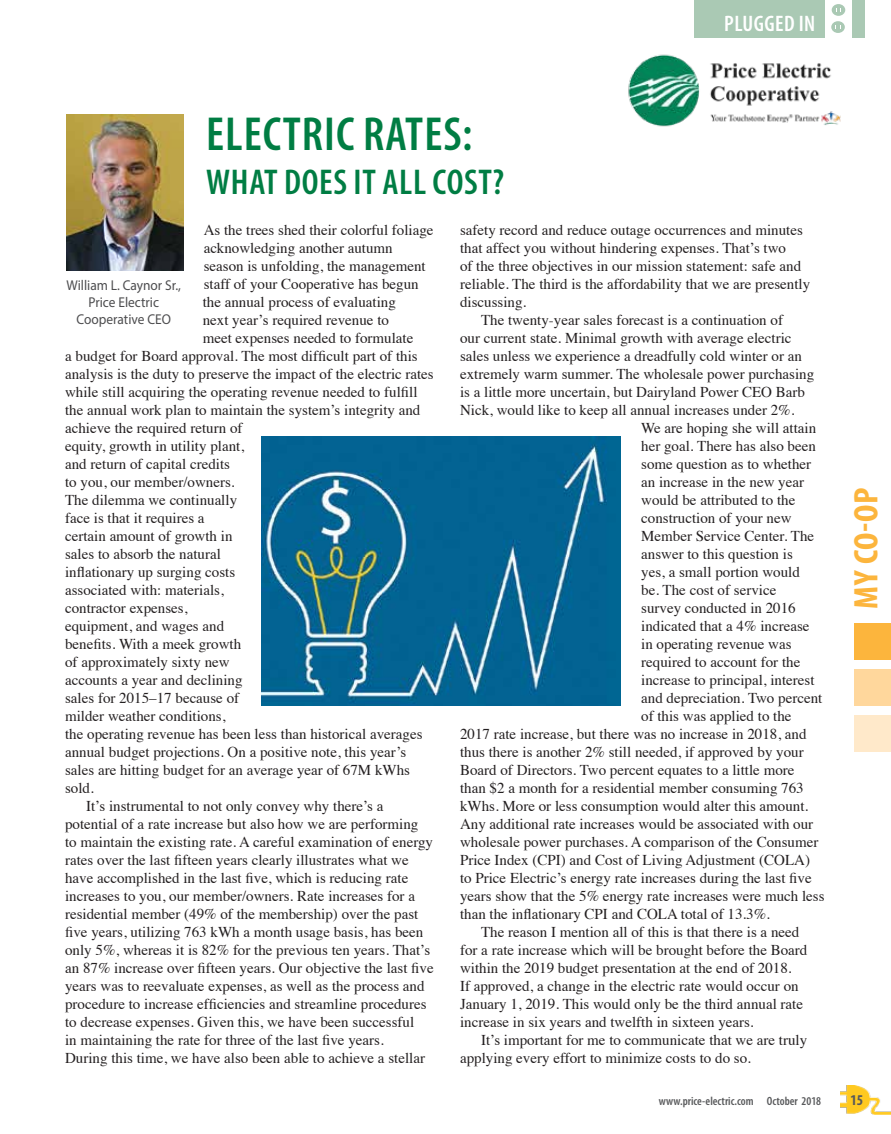
<style>
.page{position:relative;width:891px;height:1134px;background:#fff}
.page>*{position:absolute;margin:0;border:0;box-sizing:border-box;transform-origin:0 0}
.t1{font:600 condensed 48px "Myriad Pro";letter-spacing:.02em;color:#007d43}
.t2{font:600 condensed 36px "Myriad Pro";letter-spacing:.02em;color:#007d43}
.t3{font:700 condensed 34.2px "Myriad Pro";color:#fcb53d;scale:1.05 1}
.t4{font:600 condensed 22.5px "Myriad Pro";letter-spacing:.02em;color:#fff}
.t5{font:15px "Times";color:#231f20}
.t6{font:700 condensed 15px "Myriad Pro";color:#58595b}
.t7{font:14.25px/17.1px "Myriad Pro";color:#4d4d4f;text-align:center;scale:.94 1}
.t8{font:600 condensed 12px "Myriad Pro";color:#58595b}
</style>
<div class="page">
<img style="left:840px;top:1085px;width:51px;height:30px">
<div style="left:694px;top:0;width:170px;height:37px;background:#aac9b4"></div>
<div style="left:825px;top:0;width:27px;height:38px;background:#fff"></div>
<div style="left:832px;top:4px;width:13px;height:12px;background:#aac9b4;border-radius:50%"></div>
<div style="left:831px;top:21px;width:14px;height:12px;background:#aac9b4;border-radius:50%"></div>
<div style="left:855px;top:623px;width:36px;height:37px;background:#fcb53d"></div>
<div style="left:855px;top:669px;width:36px;height:37px;background:#ffd79c"></div>
<div style="left:855px;top:715px;width:36px;height:37px;background:#ffe9ca"></div>
<img style="left:628px;top:54px;width:213px;height:73px">
<img style="left:66px;top:114px;width:117px;height:157px">
<img style="left:261px;top:436px;width:360px;height:270px">
<h3 class="t4" style="left:724px;top:9px;width:93px">PLUGGED IN</h3>
<h1 class="t1" style="left:206px;top:105px;width:268px">ELECTRIC RATES:</h1>
<h2 class="t2" style="left:206px;top:160px;width:299px">WHAT DOES IT ALL COST?</h2>
<p class="t5" style="left:204px;top:215px;width:231px">As the trees shed their colorful foliage</p>
<p class="t5" style="left:204px;top:233px;width:191px">acknowledging another autumn</p>
<p class="t5" style="left:204px;top:251px;width:224px">season is unfolding, the management</p>
<p class="t5" style="left:204px;top:269px;width:217px">staff of your Cooperative has begun</p>
<p class="t5" style="left:203px;top:287px;width:195px">the annual process of evaluating</p>
<p class="t5" style="left:203px;top:305px;width:188px">next year’s required revenue to</p>
<p class="t5" style="left:203px;top:323px;width:212px">meet expenses needed to formulate</p>
<p class="t5" style="left:65px;top:341px;width:354px">a budget for Board approval. The most difficult part of this</p>
<p class="t5" style="left:65px;top:359px;width:370px">analysis is the duty to preserve the impact of the electric rates</p>
<p class="t5" style="left:65px;top:377px;width:354px">while still acquiring the operating revenue needed to fulfill</p>
<p class="t5" style="left:65px;top:395px;width:357px">the annual work plan to maintain the system’s integrity and</p>
<p class="t5" style="left:65px;top:413px;width:179px">achieve the required return of</p>
<p class="t5" style="left:65px;top:431px;width:181px">equity, growth in utility plant,</p>
<p class="t5" style="left:65px;top:449px;width:166px">and return of capital credits</p>
<p class="t5" style="left:65px;top:467px;width:171px">to you, our member/owners.</p>
<p class="t5" style="left:65px;top:485px;width:174px">The dilemma we continually</p>
<p class="t5" style="left:65px;top:503px;width:141px">face is that it requires a</p>
<p class="t5" style="left:65px;top:521px;width:169px">certain amount of growth in</p>
<p class="t5" style="left:65px;top:539px;width:157px">sales to absorb the natural</p>
<p class="t5" style="left:65px;top:557px;width:172px">inflationary up surging costs</p>
<p class="t5" style="left:65px;top:575px;width:160px">associated with: materials,</p>
<p class="t5" style="left:65px;top:593px;width:124px">contractor expenses,</p>
<p class="t5" style="left:65px;top:611px;width:161px">equipment, and wages and</p>
<p class="t5" style="left:65px;top:629px;width:178px">benefits. With a meek growth</p>
<p class="t5" style="left:65px;top:647px;width:166px">of approximately sixty new</p>
<p class="t5" style="left:65px;top:665px;width:179px">accounts a year and declining</p>
<p class="t5" style="left:65px;top:683px;width:176px">sales for 2015–17 because of</p>
<p class="t5" style="left:65px;top:701px;width:162px">milder weather conditions,</p>
<p class="t5" style="left:65px;top:719px;width:359px">the operating revenue has been less than historical averages</p>
<p class="t5" style="left:65px;top:737px;width:343px">annual budget projections. On a positive note, this year’s</p>
<p class="t5" style="left:65px;top:755px;width:346px">sales are hitting budget for an average year of 67M kWhs</p>
<p class="t5" style="left:65px;top:773px;width:30px">sold.</p>
<p class="t5" style="left:86px;top:791px;width:299px">It’s instrumental to not only convey why there’s a</p>
<p class="t5" style="left:65px;top:809px;width:355px">potential of a rate increase but also how we are performing</p>
<p class="t5" style="left:65px;top:827px;width:369px">to maintain the existing rate. A careful examination of energy</p>
<p class="t5" style="left:65px;top:845px;width:345px">rates over the last fifteen years clearly illustrates what we</p>
<p class="t5" style="left:65px;top:863px;width:345px">have accomplished in the last five, which is reducing rate</p>
<p class="t5" style="left:65px;top:881px;width:351px">increases to you, our member/owners. Rate increases for a</p>
<p class="t5" style="left:65px;top:899px;width:355px">residential member (49% of the membership) over the past</p>
<p class="t5" style="left:65px;top:917px;width:360px">five years, utilizing 763 kWh a month usage basis, has been</p>
<p class="t5" style="left:65px;top:935px;width:367px">only 5%, whereas it is 82% for the previous ten years. That’s</p>
<p class="t5" style="left:65px;top:953px;width:370px">an 87% increase over fifteen years. Our objective the last five</p>
<p class="t5" style="left:65px;top:971px;width:361px">years was to reevaluate expenses, as well as the process and</p>
<p class="t5" style="left:65px;top:989px;width:363px">procedure to increase efficiencies and streamline procedures</p>
<p class="t5" style="left:65px;top:1007px;width:351px">to decrease expenses. Given this, we have been successful</p>
<p class="t5" style="left:65px;top:1025px;width:320px">in maintaining the rate for three of the last five years.</p>
<p class="t5" style="left:65px;top:1043px;width:361px">During this time, we have also been able to achieve a stellar</p>
<p class="t7" style="left:67px;top:277px;width:123px">William L. Caynor Sr.,<br>Price Electric<br>Cooperative CEO</p>
<p class="t5" style="left:460px;top:215px;width:344px">safety record and reduce outage occurrences and minutes</p>
<p class="t5" style="left:460px;top:233px;width:328px">that affect you without hindering expenses. That’s two</p>
<p class="t5" style="left:460px;top:251px;width:343px">of the three objectives in our mission statement: safe and</p>
<p class="t5" style="left:460px;top:269px;width:352px">reliable. The third is the affordability that we are presently</p>
<p class="t5" style="left:460px;top:287px;width:68px">discussing.</p>
<p class="t5" style="left:481px;top:305px;width:304px">The twenty-year sales forecast is a continuation of</p>
<p class="t5" style="left:460px;top:323px;width:333px">our current state. Minimal growth with average electric</p>
<p class="t5" style="left:460px;top:341px;width:343px">sales unless we experience a dreadfully cold winter or an</p>
<p class="t5" style="left:460px;top:359px;width:356px">extremely warm summer. The wholesale power purchasing</p>
<p class="t5" style="left:460px;top:377px;width:346px">is a little more uncertain, but Dairyland Power CEO Barb</p>
<p class="t5" style="left:460px;top:395px;width:336px">Nick, would like to keep all annual increases under 2%.</p>
<p class="t5" style="left:641px;top:413px;width:177px">We are hoping she will attain</p>
<p class="t5" style="left:641px;top:431px;width:176px">her goal. There has also been</p>
<p class="t5" style="left:641px;top:449px;width:171px">some question as to whether</p>
<p class="t5" style="left:641px;top:467px;width:164px">an increase in the new year</p>
<p class="t5" style="left:641px;top:485px;width:156px">would be attributed to the</p>
<p class="t5" style="left:641px;top:503px;width:152px">construction of your new</p>
<p class="t5" style="left:641px;top:521px;width:175px">Member Service Center. The</p>
<p class="t5" style="left:641px;top:539px;width:153px">answer to this question is</p>
<p class="t5" style="left:641px;top:557px;width:160px">yes, a small portion would</p>
<p class="t5" style="left:641px;top:575px;width:137px">be. The cost of service</p>
<p class="t5" style="left:641px;top:593px;width:156px">survey conducted in 2016</p>
<p class="t5" style="left:641px;top:611px;width:170px">indicated that a 4% increase</p>
<p class="t5" style="left:641px;top:629px;width:152px">in operating revenue was</p>
<p class="t5" style="left:641px;top:647px;width:161px">required to account for the</p>
<p class="t5" style="left:641px;top:665px;width:175px">increase to principal, interest</p>
<p class="t5" style="left:641px;top:683px;width:183px">and depreciation. Two percent</p>
<p class="t5" style="left:641px;top:701px;width:152px">of this was applied to the</p>
<p class="t5" style="left:460px;top:719px;width:348px">2017 rate increase, but there was no increase in 2018, and</p>
<p class="t5" style="left:460px;top:737px;width:345px">thus there is another 2% still needed, if approved by your</p>
<p class="t5" style="left:460px;top:755px;width:336px">Board of Directors. Two percent equates to a little more</p>
<p class="t5" style="left:460px;top:773px;width:345px">than $2 a month for a residential member consuming 763</p>
<p class="t5" style="left:460px;top:791px;width:350px">kWhs. More or less consumption would alter this amount.</p>
<p class="t5" style="left:460px;top:809px;width:355px">Any additional rate increases would be associated with our</p>
<p class="t5" style="left:460px;top:827px;width:360px">wholesale power purchases. A comparison of the Consumer</p>
<p class="t5" style="left:460px;top:845px;width:351px">Price Index (CPI) and Cost of Living Adjustment (COLA)</p>
<p class="t5" style="left:460px;top:863px;width:353px">to Price Electric’s energy rate increases during the last five</p>
<p class="t5" style="left:460px;top:881px;width:366px">years show that the 5% energy rate increases were much less</p>
<p class="t5" style="left:460px;top:899px;width:311px">than the inflationary CPI and COLA total of 13.3%.</p>
<p class="t5" style="left:481px;top:917px;width:320px">The reason I mention all of this is that there is a need</p>
<p class="t5" style="left:460px;top:935px;width:349px">for a rate increase which will be brought before the Board</p>
<p class="t5" style="left:460px;top:953px;width:333px">within the 2019 budget presentation at the end of 2018.</p>
<p class="t5" style="left:460px;top:971px;width:340px">If approved, a change in the electric rate would occur on</p>
<p class="t5" style="left:460px;top:989px;width:345px">January 1, 2019. This would only be the third annual rate</p>
<p class="t5" style="left:460px;top:1007px;width:295px">increase in six years and twelfth in sixteen years.</p>
<p class="t5" style="left:481px;top:1025px;width:328px">It’s important for me to communicate that we are truly</p>
<p class="t5" style="left:460px;top:1043px;width:292px">applying every effort to minimize costs to do so.</p>
<h3 class="t3" style="left:845px;top:609px;width:117px;rotate:-90deg">MY CO-OP</h3>
<p class="t8" style="left:659px;top:1093px;width:164px">www.price-electric.com October 2018</p>
<p class="t6" style="left:850px;top:1090px;width:14px">15</p>
</div>
